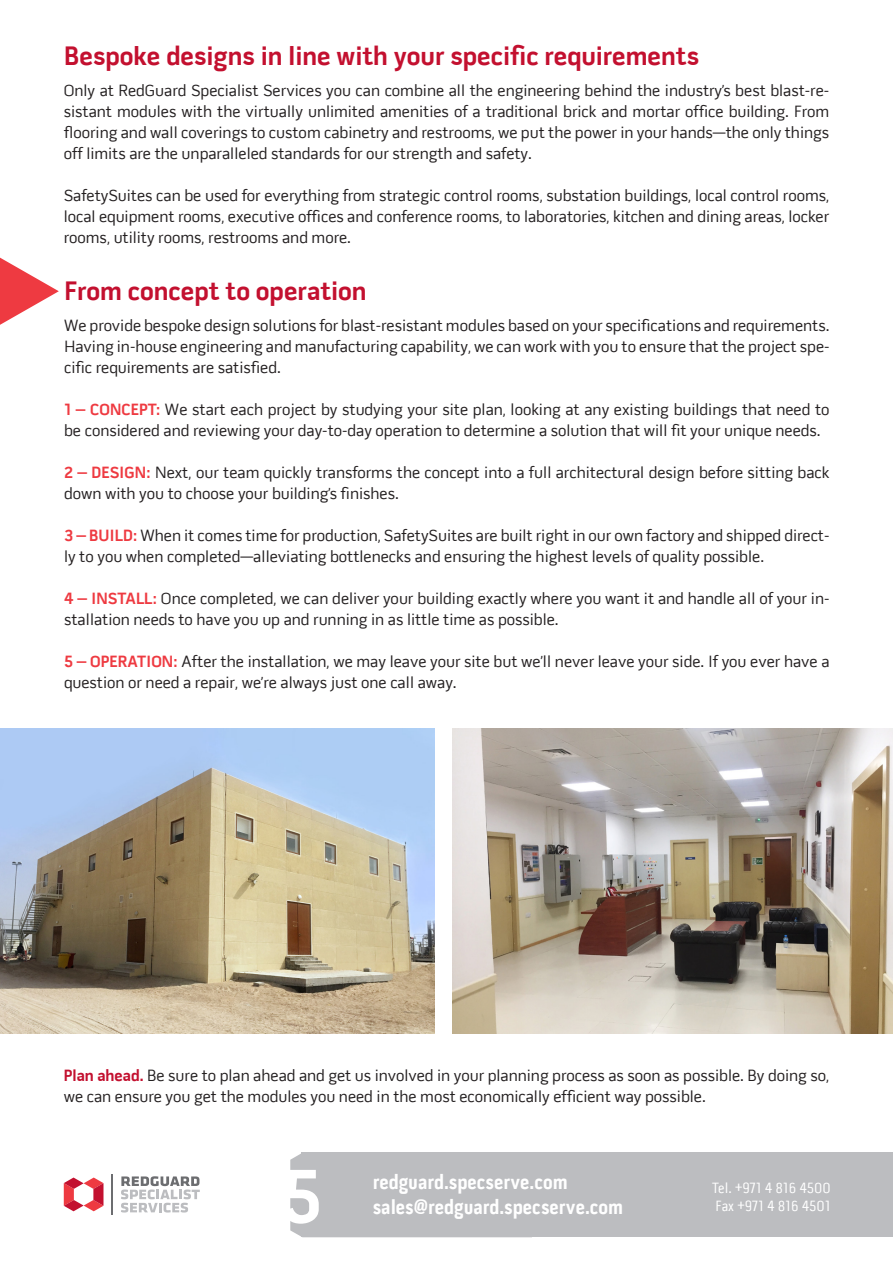
<style>
.page{position:relative;width:893px;height:1263px;background:#fff}
.page>*{position:absolute;margin:0;border:0;box-sizing:border-box;transform-origin:0 0}
.t1{font:700 78px "Pill Gothic 600 mg";color:#fff}
.t2{font:700 27px "Pill Gothic 600 mg";color:#c3102f}
.t3{font:700 21px "Pill Gothic 300 mg";color:#fff}
.t4{font:16.5px/21px "Pill Gothic 600 mg";color:#231f20}
.t5{font:15px "Pill Gothic 300 mg";color:#fff}
.s1{font-weight:700;color:#ee3a41}
.s2{font-weight:700;color:#c3102f}
</style>
<div class="page">
<img style="left:453px;top:728px;width:440px;height:305px">
<img style="left:0;top:728px;width:434px;height:305px">
<svg style="left:0;top:258px;width:59px;height:67px"></svg>
<div style="left:301px;top:1153px;width:592px;height:84px;background:#bcbdc0"></div>
<svg style="left:290px;top:1153px;width:11px;height:84px"></svg>
<svg style="left:64px;top:1177px;width:39px;height:34px"></svg>
<svg style="left:121px;top:1176px;width:79px;height:36px"></svg>
<hr style="left:111px;top:1174px;width:2px;height:41px;background:#6c6d70">
<p class="t2" style="left:64px;top:39px;width:637px">Bespoke designs in line with your specific requirements</p>
<p class="t4" style="left:64px;top:80px;width:767px;text-align:justify">Only at RedGuard Specialist Services you can combine all the engineering behind the industry’s best blast-re&shy;sistant modules with the virtually unlimited amenities of a traditional brick and mortar office building. From flooring and wall coverings to custom cabinetry and restrooms, we put the power in your hands—the only things off limits are the unparalleled standards for our strength and safety.</p>
<p class="t4" style="left:64px;top:185px;width:767px;text-align:justify">SafetySuites can be used for everything from strategic control rooms, substation buildings, local control rooms, local equipment rooms, executive offices and conference rooms, to laboratories, kitchen and dining areas, locker rooms, utility rooms, restrooms and more.</p>
<p class="t2" style="left:64px;top:274px;width:304px">From concept to operation</p>
<p class="t4" style="left:64px;top:314px;width:767px;text-align:justify">We provide bespoke design solutions for blast-resistant modules based on your specifications and requirements.<br>Having in-house engineering and manufacturing capability, we can work with you to ensure that the project spe&shy;cific requirements are satisfied.</p>
<p class="t4" style="left:64px;top:398px;width:767px"><span class="s1">1 – CONCEPT:</span> We start each project by studying your site plan, looking at any existing buildings that need to be considered and reviewing your day-to-day operation to determine a solution that will fit your unique needs.</p>
<p class="t4" style="left:64px;top:461px;width:767px"><span class="s1">2 – DESIGN:</span> Next, our team quickly transforms the concept into a full architectural design before sitting back down with you to choose your building’s finishes.</p>
<p class="t4" style="left:64px;top:524px;width:767px"><span class="s1">3 – BUILD:</span> When it comes time for production, SafetySuites are built right in our own factory and shipped direct&shy;ly to you when completed—alleviating bottlenecks and ensuring the highest levels of quality possible.</p>
<p class="t4" style="left:64px;top:587px;width:767px"><span class="s1">4 – INSTALL:</span> Once completed, we can deliver your building exactly where you want it and handle all of your in&shy;stallation needs to have you up and running in as little time as possible.</p>
<p class="t4" style="left:64px;top:650px;width:767px"><span class="s1">5 – OPERATION:</span> After the installation, we may leave your site but we’ll never leave your side. If you ever have a question or need a repair, we’re always just one call away.</p>
<p class="t4" style="left:64px;top:1065px;width:767px"><span class="s2">Plan ahead.</span> Be sure to plan ahead and get us involved in your planning process as soon as possible. By doing so, we can ensure you get the modules you need in the most economically efficient way possible.</p>
<p class="t1" style="left:280px;top:1149px;width:44px">5</p>
<p class="t3" style="left:373px;top:1169px;width:196px">redguard.specserve.com</p>
<p class="t3" style="left:373px;top:1194px;width:252px">sales@redguard.specserve.com</p>
<p class="t5" style="left:712px;top:1179px;width:120px">Tel. +971 4 816 4500</p>
<p class="t5" style="left:716px;top:1197px;width:117px">Fax +971 4 816 4501</p>
</div>
